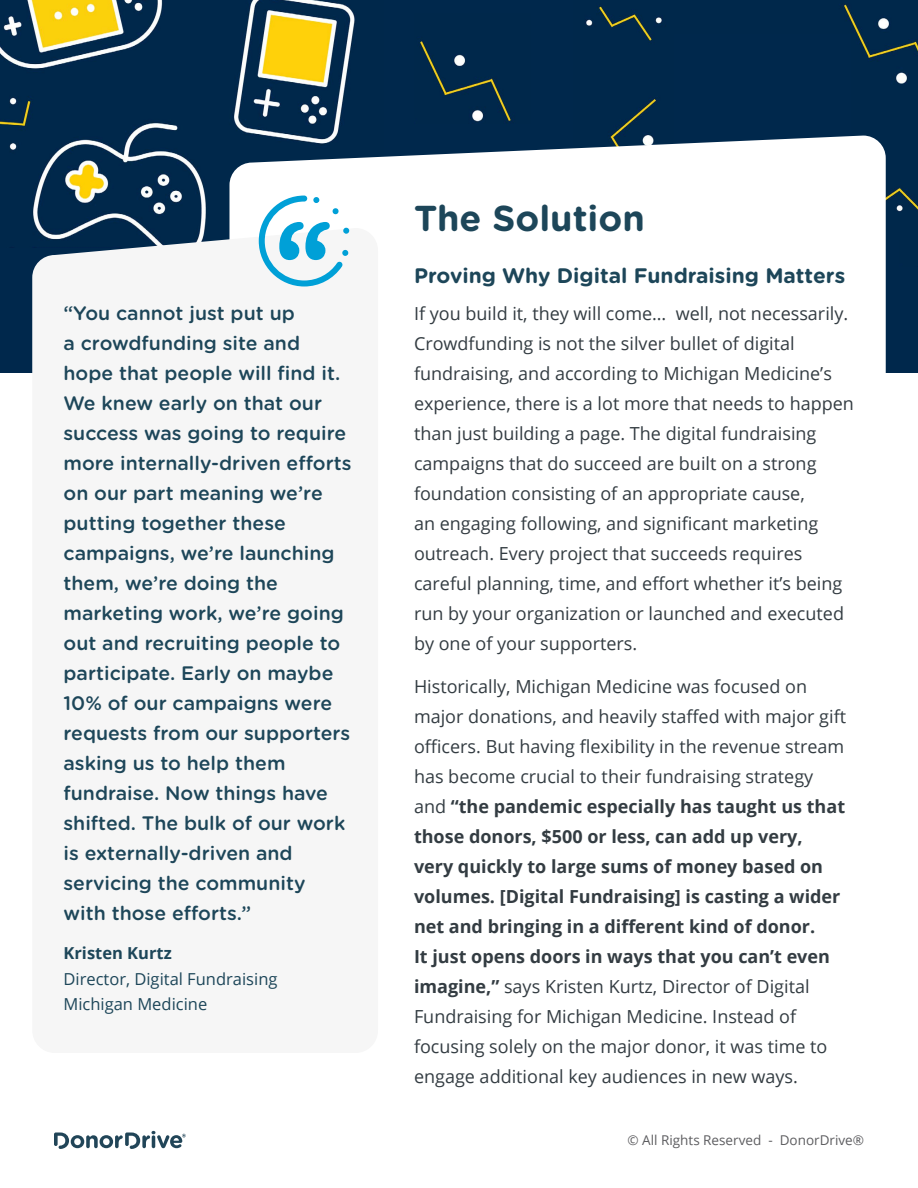
<style>
.page{position:relative;width:918px;height:1188px;background:#fff}
.page>*{position:absolute;margin:0;border:0;box-sizing:border-box;transform-origin:0 0}
.t1{font:700 36px "Gotham Rounded";color:#1d4659}
.t2{font:700 21px "Gotham Rounded";color:#1d4659}
.t3{font:500 19.5px/30px "Gotham Rounded";color:#1d4659}
.t4{font:18px/30px "Open Sans";color:#333c42}
.t5{font:16.5px/25.5px "Open Sans";color:#1d4659}
.t6{font:700 16.5px "Open Sans";color:#1d4659}
.t7{font:13.5px "Open Sans";color:#5d5d60}
.s1{font-weight:700}
</style>
<div class="page">
<div style="left:0;top:0;width:918px;height:373px;background:#00284c"></div>
<img style="left:586px;top:4px;width:332px;height:208px">
<img style="left:419px;top:41px;width:92px;height:82px">
<img style="left:0;top:0;width:355px;height:228px">
<div style="left:674px;top:35px;width:177px;height:120px;background:#00284c"></div>
<div style="left:229px;top:136px;width:657px;height:237px;background:#fff"></div>
<svg style="left:32px;top:228px;width:346px;height:145px;background:#e1e4e7"></svg>
<svg style="left:259px;top:196px;width:91px;height:90px;background:#b3e0f0"></svg>
<svg style="left:54px;top:1131px;width:132px;height:18px"></svg>
<p class="t3" style="left:64px;top:297px;width:290px">“You cannot just put up<br>a crowdfunding site and hope that people will find it.<br>We knew early on that our success was going to require more internally-driven efforts on our part meaning we’re putting together these campaigns, we’re launching them, we’re doing the marketing work, we’re going out and recruiting people to participate. Early on maybe<br>10% of our campaigns were requests from our supporters asking us to help them fundraise. Now things have shifted. The bulk of our work is externally-driven and servicing the community with those efforts.”</p>
<p class="t6" style="left:64px;top:941px;width:110px">Kristen Kurtz</p>
<p class="t5" style="left:64px;top:965px;width:215px">Director, Digital Fundraising<br>Michigan Medicine</p>
<h1 class="t1" style="left:414px;top:191px;width:232px">The Solution</h1>
<p class="t2" style="left:414px;top:260px;width:433px">Proving Why Digital Fundraising Matters</p>
<p class="t4" style="left:414px;top:298px;width:441px">If you build it, they will come… well, not necessarily.<br>Crowdfunding is not the silver bullet of digital fundraising, and according to Michigan Medicine’s experience, there is a lot more that needs to happen than just building a page. The digital fundraising campaigns that do succeed are built on a strong foundation consisting of an appropriate cause,<br>an engaging following, and significant marketing outreach. Every project that succeeds requires careful planning, time, and effort whether it’s being run by your organization or launched and executed by one of your supporters.</p>
<p class="t4" style="left:414px;top:671px;width:434px">Historically, Michigan Medicine was focused on major donations, and heavily staffed with major gift officers. But having flexibility in the revenue stream has become crucial to their fundraising strategy and <span class="s1">“the pandemic especially has taught us that those donors, $500 or less, can add up very, very quickly to large sums of money based on volumes. [Digital Fundraising] is casting a wider net and bringing in a different kind of donor.<br>It just opens doors in ways that you can’t even imagine,”</span> says Kristen Kurtz, Director of Digital Fundraising for Michigan Medicine. Instead of focusing solely on the major donor, it was time to engage additional key audiences in new ways.</p>
<p class="t7" style="left:628px;top:1131px;width:238px">© All Rights Reserved - DonorDrive®</p>
</div>
